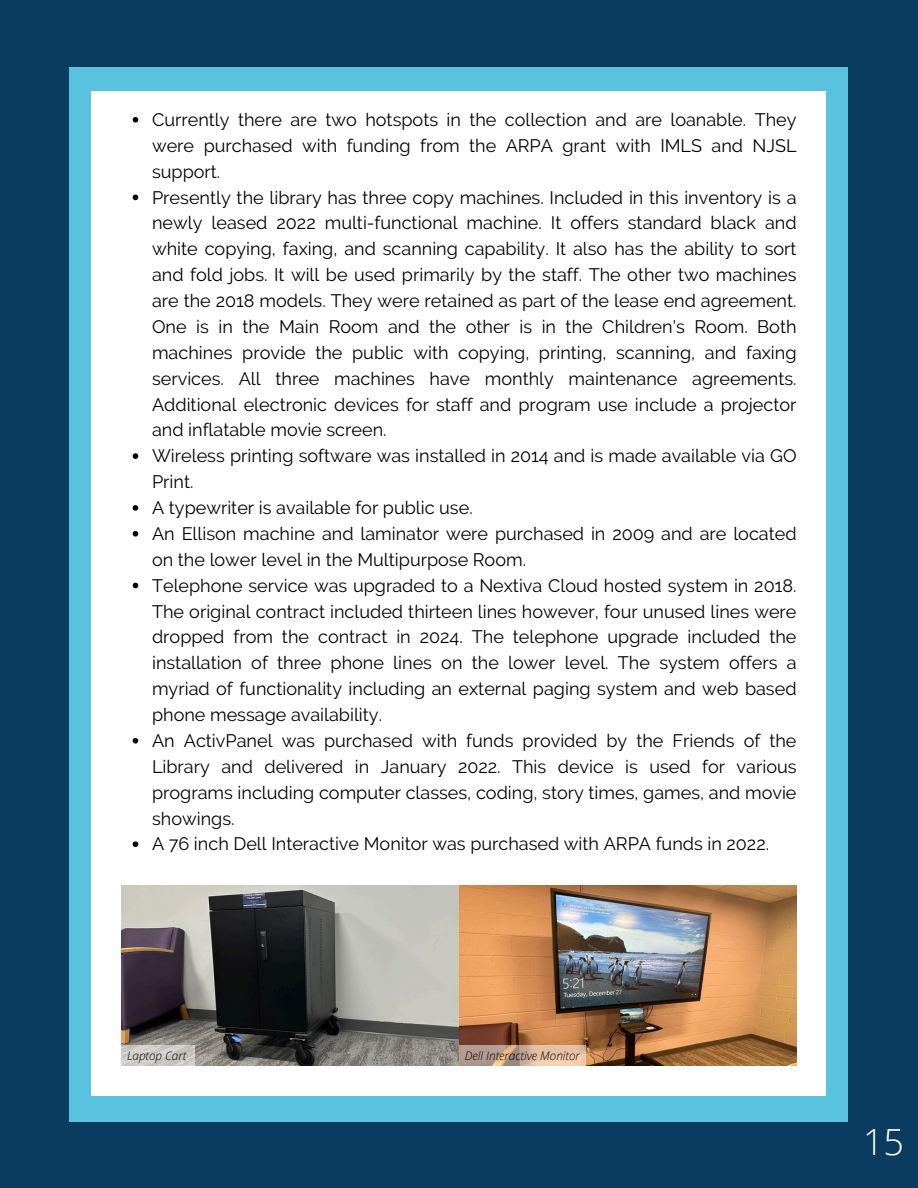
<style>
.page{position:relative;width:918px;height:1188px;background:#0a3c61}
.page>*{position:absolute;margin:0;border:0;box-sizing:border-box;transform-origin:0 0}
.t1{font:300 36px "Open Sans";color:#fff}
.t2{font:18px/25.8px "Raleway";color:#000;text-align:justify}
.t3{font:italic 300 11.7px "Open Sans";color:#000}
</style>
<div class="page">
<div style="left:70px;top:67px;width:778px;height:1054px;background:#59c3df"></div>
<div style="left:92px;top:92px;width:734px;height:1004px;background:#fff"></div>
<img style="left:121px;top:886px;width:675px;height:180px">
<svg style="left:121px;top:1046px;width:74px;height:20px"></svg>
<svg style="left:133px;top:117px;width:5px;height:6px"></svg>
<svg style="left:133px;top:195px;width:5px;height:5px"></svg>
<svg style="left:133px;top:453px;width:5px;height:6px"></svg>
<svg style="left:133px;top:505px;width:5px;height:6px"></svg>
<svg style="left:133px;top:531px;width:5px;height:6px"></svg>
<svg style="left:133px;top:583px;width:5px;height:5px"></svg>
<svg style="left:133px;top:738px;width:5px;height:6px"></svg>
<svg style="left:133px;top:841px;width:5px;height:6px"></svg>
<svg style="left:459px;top:1046px;width:126px;height:20px;background:#ceaf99"></svg>
<p class="t2" style="left:152px;top:107px;width:646px">Currently there are two hotspots in the collection and are loanable. They were purchased with funding from the ARPA grant with IMLS and NJSL support.</p>
<p class="t2" style="left:152px;top:184px;width:646px">Presently the library has three copy machines. Included in this inventory is a newly leased 2022 multi-functional machine. It offers standard black and white copying, faxing, and scanning capability. It also has the ability to sort and fold jobs. It will be used primarily by the staff. The other two machines are the 2018 models. They were retained as part of the lease end agreement.<br>One is in the Main Room and the other is in the Children's Room. Both machines provide the public with copying, printing, scanning, and faxing services. All three machines have monthly maintenance agreements.<br>Additional electronic devices for staff and program use include a projector and inflatable movie screen.</p>
<p class="t2" style="left:152px;top:443px;width:646px">Wireless printing software was installed in 2014 and is made available via GO<br>Print.</p>
<p class="t2" style="left:152px;top:495px;width:322px">A typewriter is available for public use.</p>
<p class="t2" style="left:152px;top:521px;width:646px">An Ellison machine and laminator were purchased in 2009 and are located on the lower level in the Multipurpose Room.</p>
<p class="t2" style="left:152px;top:572px;width:646px">Telephone service was upgraded to a Nextiva Cloud hosted system in 2018.<br>The original contract included thirteen lines however, four unused lines were dropped from the contract in 2024. The telephone upgrade included the installation of three phone lines on the lower level. The system offers a myriad of functionality including an external paging system and web based phone message availability.</p>
<p class="t2" style="left:152px;top:728px;width:646px">An ActivPanel was purchased with funds provided by the Friends of the Library and delivered in January 2022. This device is used for various programs including computer classes, coding, story times, games, and movie showings.</p>
<p class="t2" style="left:152px;top:831px;width:619px">A 76 inch Dell Interactive Monitor was purchased with ARPA funds in 2022.</p>
<p class="t3" style="left:127px;top:1048px;width:61px">Laptop Cart</p>
<p class="t3" style="left:465px;top:1047px;width:117px">Dell Interactive Monitor</p>
<p class="t1" style="left:863px;top:1116px;width:43px">15</p>
</div>
